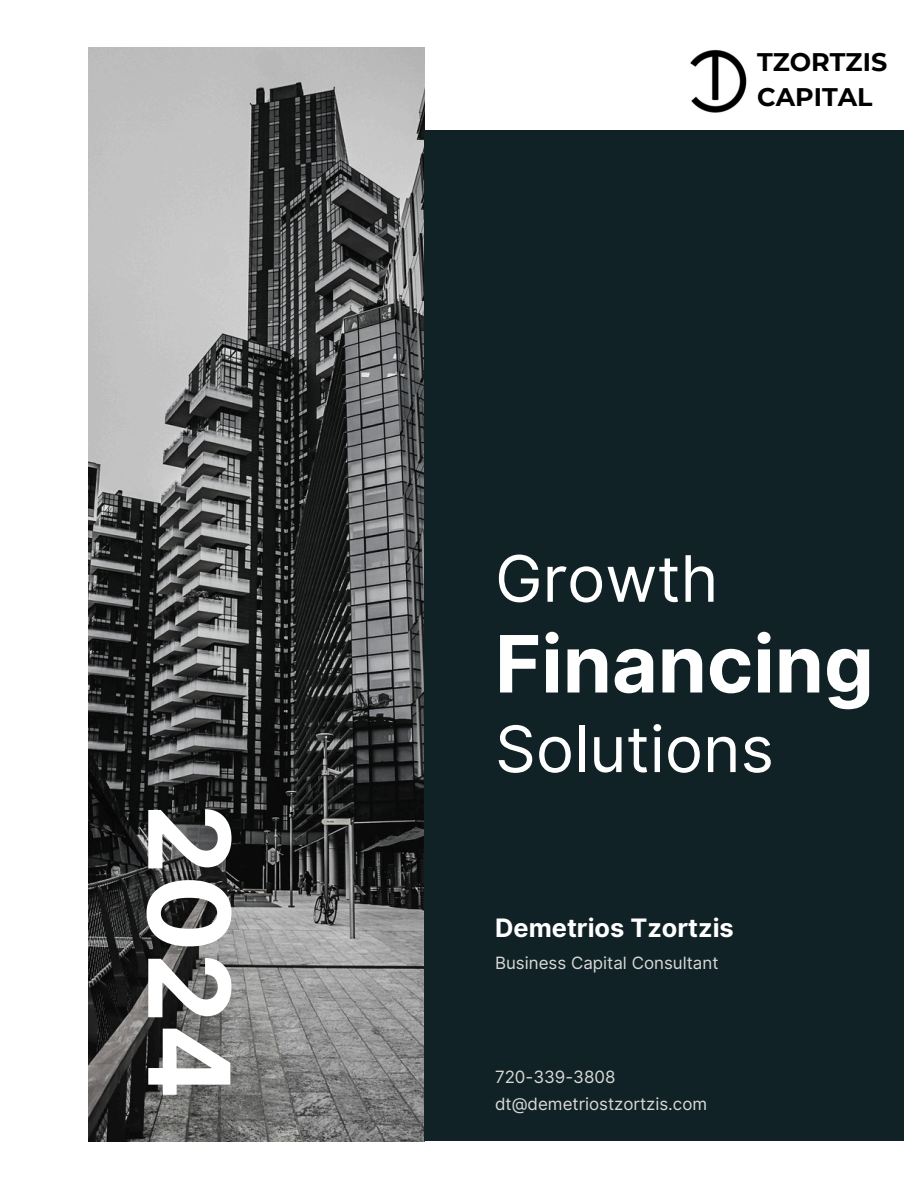
<style>
.page{position:relative;width:918px;height:1188px;background:#fff}
.page>*{position:absolute;margin:0;border:0;box-sizing:border-box;transform-origin:0 0}
.t1{font:700 112.95px "Inter";color:#fff}
.t2{font:700 79.05px "Inter";color:#fff}
.t3{font:64.05px "Inter";color:#fff}
.t4{font:700 25.35px "Inter";color:#fff}
.t5{font:700 25.35px/34.8px "Montserrat";color:#000}
.t6{font:16.95px "Inter";color:#dad9d8}
</style>
<div class="page">
<img style="left:89px;top:48px;width:336px;height:1093px">
<div style="left:425px;top:130px;width:479px;height:1011px;background:#102226"></div>
<img style="left:690px;top:49px;width:57px;height:64px">
<h3 class="t1" style="left:257px;top:803px;width:298px;rotate:90deg">2024</h3>
<h3 class="t5" style="left:757px;top:45px;width:132px">TZORTZIS<br>CAPITAL</h3>
<p class="t3" style="left:495px;top:540px;width:225px">Growth</p>
<h4 class="t2" style="left:495px;top:617px;width:380px">Financing</h4>
<p class="t3" style="left:495px;top:711px;width:280px">Solutions</p>
<h2 class="t4" style="left:495px;top:913px;width:240px">Demetrios Tzortzis</h2>
<p class="t6" style="left:495px;top:953px;width:225px">Business Capital Consultant</p>
<h5 class="t6" style="left:495px;top:1067px;width:122px">720-339-3808</h5>
<p class="t6" style="left:495px;top:1094px;width:214px">dt@demetriostzortzis.com</p>
</div>
